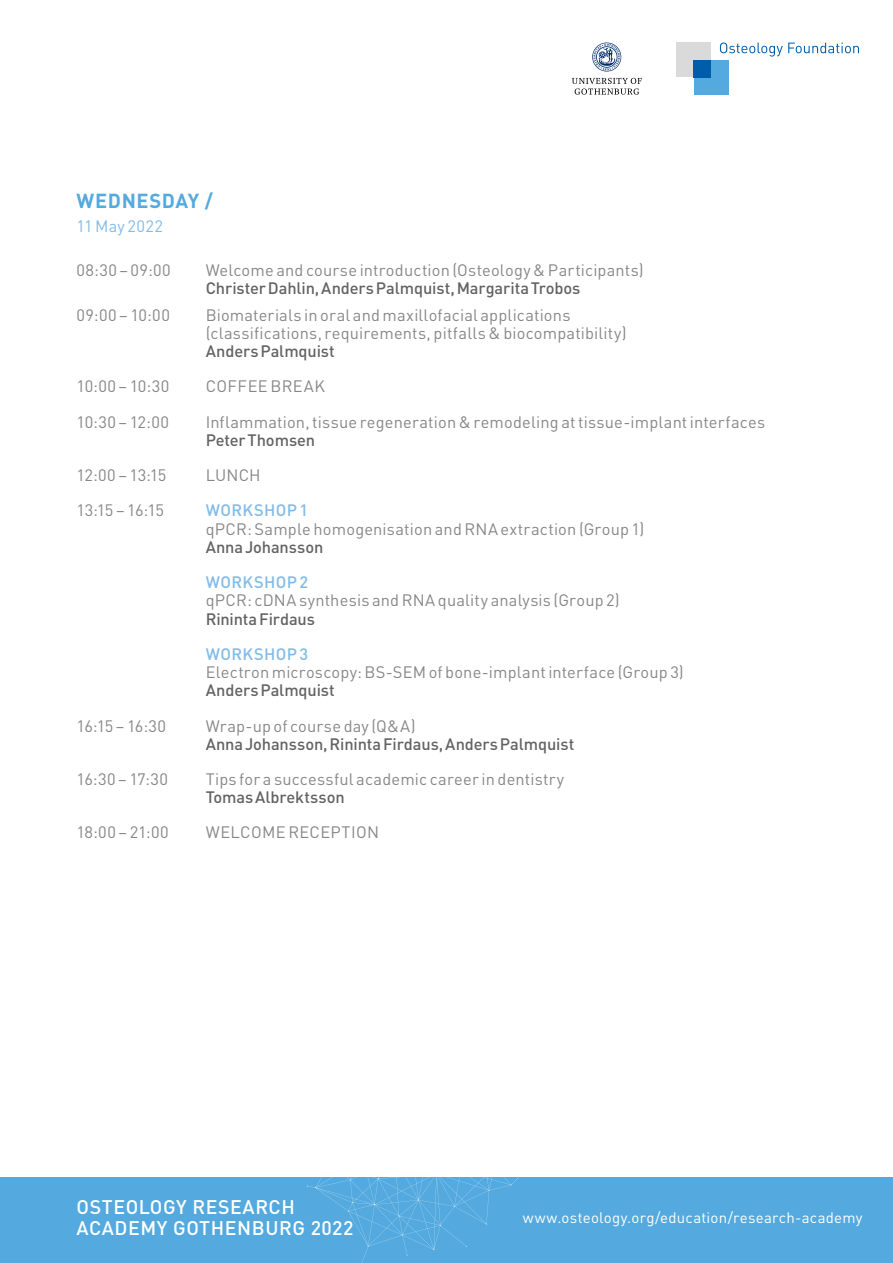
<style>
.page{position:relative;width:893px;height:1263px;background:#fff}
.page>*{position:absolute;margin:0;border:0;box-sizing:border-box;transform-origin:0 0}
.t1{font:700 20.1px "DIN Pro";letter-spacing:.025em;color:#54aadf}
.t2{font:500 19.5px/21px "DIN Pro";letter-spacing:.03em;color:#fff}
.t3{font:16.35px/18.1px "DIN Pro";letter-spacing:.01em;color:#878787}
.t4{font:500 16.35px "DIN Pro";letter-spacing:-.005em;color:#646363}
.t5{font:500 16.35px "DIN Pro";letter-spacing:.02em;color:#82bbe7}
.t6{font:16.35px "DIN Pro";letter-spacing:.03em;color:#878787}
.t7{font:16.35px "DIN Pro";letter-spacing:.02em;color:#82bbe7}
.t8{font:15px "DIN Pro";letter-spacing:.02em;color:#fff}
</style>
<div class="page">
<div style="left:0;top:1178px;width:893px;height:85px;background:#54aadf"></div>
<svg style="left:268px;top:1177px;width:278px;height:86px"></svg>
<div style="left:694px;top:60px;width:35px;height:35px;background:#54aadf"></div>
<div style="left:676px;top:43px;width:35px;height:34px;background:#dadada"></div>
<div style="left:694px;top:60px;width:17px;height:17px;background:#005da9"></div>
<svg style="left:720px;top:43px;width:139px;height:14px"></svg>
<svg style="left:592px;top:43px;width:29px;height:29px"></svg>
<svg style="left:572px;top:78px;width:70px;height:17px"></svg>
<p class="t1" style="left:77px;top:184px;width:138px">WEDNESDAY /</p>
<p class="t7" style="left:77px;top:213px;width:88px">11 May 2022</p>
<p class="t3" style="left:77px;top:259px;width:96px">08:30 – 09:00</p>
<p class="t3" style="left:206px;top:259px;width:440px">Welcome and course introduction (Osteology &amp; Participants)</p>
<p class="t4" style="left:206px;top:275px;width:376px">Christer Dahlin, Anders Palmquist, Margarita Trobos</p>
<p class="t3" style="left:77px;top:304px;width:95px">09:00 – 10:00</p>
<p class="t3" style="left:206px;top:304px;width:422px">Biomaterials in oral and maxillofacial applications (classifications, requirements, pitfalls &amp; biocompatibility)</p>
<p class="t4" style="left:206px;top:338px;width:131px">Anders Palmquist</p>
<p class="t3" style="left:77px;top:376px;width:94px">10:00 – 10:30</p>
<p class="t6" style="left:206px;top:374px;width:121px">COFFEE BREAK</p>
<p class="t3" style="left:77px;top:411px;width:94px">10:30 – 12:00</p>
<p class="t3" style="left:206px;top:411px;width:561px">Inflammation, tissue regeneration &amp; remodeling at tissue-implant interfaces</p>
<p class="t4" style="left:206px;top:427px;width:111px">Peter Thomsen</p>
<p class="t3" style="left:77px;top:465px;width:91px">12:00 – 13:15</p>
<p class="t3" style="left:206px;top:465px;width:56px">LUNCH</p>
<p class="t3" style="left:77px;top:500px;width:89px">13:15 – 16:15</p>
<p class="t5" style="left:206px;top:497px;width:104px">WORKSHOP 1</p>
<p class="t3" style="left:206px;top:518px;width:440px">qPCR: Sample homogenisation and RNA extraction (Group 1)</p>
<p class="t4" style="left:206px;top:534px;width:119px">Anna Johansson</p>
<p class="t5" style="left:206px;top:569px;width:104px">WORKSHOP 2</p>
<p class="t3" style="left:206px;top:590px;width:416px">qPCR: cDNA synthesis and RNA quality analysis (Group 2)</p>
<p class="t4" style="left:206px;top:605px;width:111px">Rininta Firdaus</p>
<p class="t5" style="left:206px;top:641px;width:104px">WORKSHOP 3</p>
<p class="t3" style="left:206px;top:661px;width:480px">Electron microscopy: BS-SEM of bone-implant interface (Group 3)</p>
<p class="t4" style="left:206px;top:677px;width:131px">Anders Palmquist</p>
<p class="t3" style="left:77px;top:715px;width:91px">16:15 – 16:30</p>
<p class="t3" style="left:206px;top:715px;width:211px">Wrap-up of course day (Q&amp;A)</p>
<p class="t4" style="left:206px;top:730px;width:370px">Anna Johansson, Rininta Firdaus, Anders Palmquist</p>
<p class="t3" style="left:77px;top:768px;width:93px">16:30 – 17:30</p>
<p class="t3" style="left:206px;top:768px;width:360px">Tips for a successful academic career in dentistry</p>
<p class="t4" style="left:206px;top:784px;width:140px">Tomas Albrektsson</p>
<p class="t3" style="left:77px;top:822px;width:94px">18:00 – 21:00</p>
<p class="t3" style="left:206px;top:822px;width:175px">WELCOME RECEPTION</p>
<p class="t2" style="left:77px;top:1194px;width:278px">OSTEOLOGY RESEARCH<br>ACADEMY GOTHENBURG 2022</p>
<p class="t8" style="left:523px;top:1206px;width:341px">www.osteology.org/education/research-academy</p>
</div>
